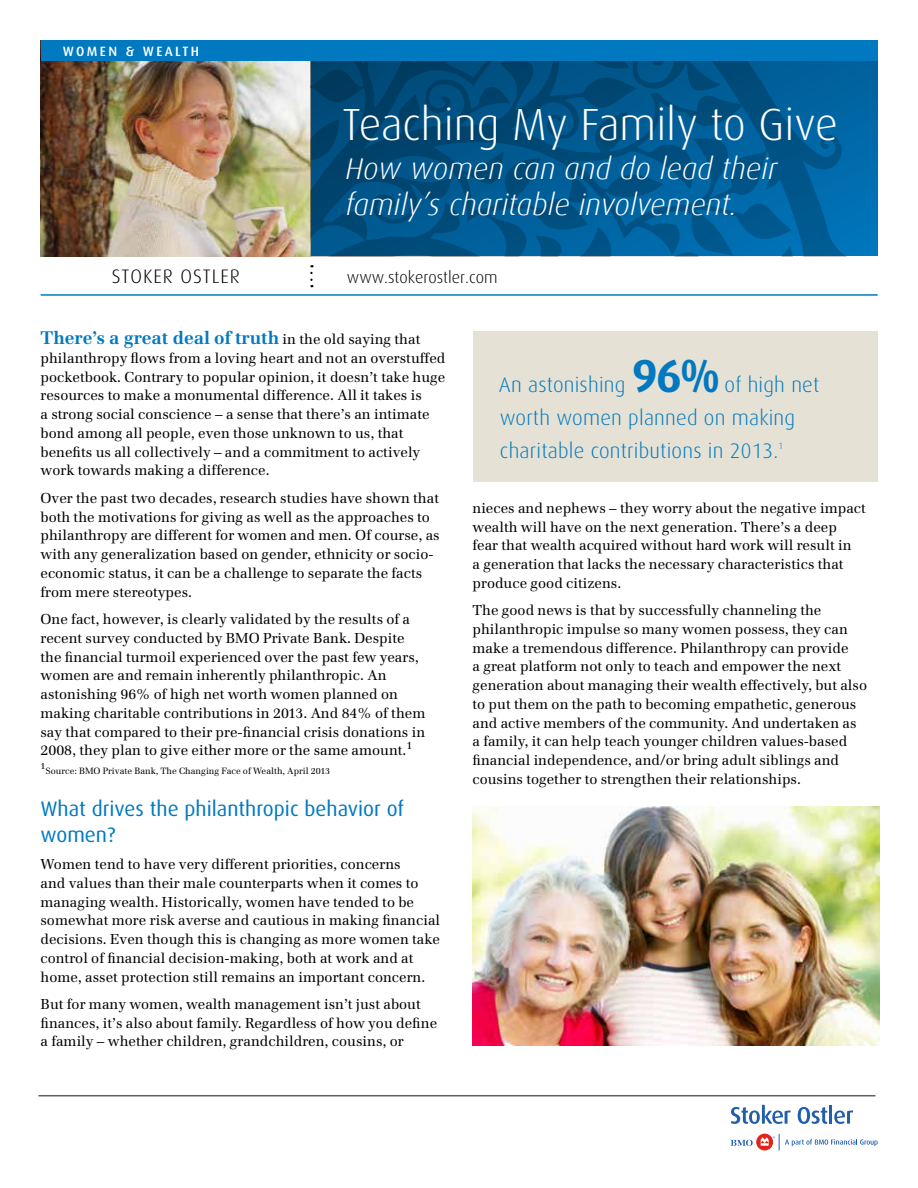
<style>
.page{position:relative;width:918px;height:1188px;background:#fff}
.page>*{position:absolute;margin:0;border:0;box-sizing:border-box;transform-origin:0 0}
.t1{font:300 45px "Dax";color:#fff}
.t2{font:italic 300 30px/36px "Dax";letter-spacing:.005em;color:#fff}
.t3{font:300 21px/33px "Dax";letter-spacing:.01em;color:#0079c1}
.t4{font:21px/25.2px "Dax";color:#0079c1}
.t5{font:300 19.5px "Dax";letter-spacing:.05em;color:#000}
.t6{font:700 18px "Emona";color:#0079c1}
.t7{font:300 16.5px "Dax";color:#000}
.t8{font:14.25px/18.8px "Emona";color:#000}
.t9{font:500 13.5px "Dax";letter-spacing:.175em;color:#fff}
.t10{font:9px "Emona";color:#000}
.t11{font:300 9px "Dax";color:#0079c1}
.s1{font-weight:400;font-size:14.25px;color:#000}
.s2{font-weight:700;font-size:46.5px}
</style>
<div class="page">
<img style="left:472px;top:806px;width:407px;height:240px">
<img style="left:40px;top:40px;width:270px;height:216px">
<hr style="left:41px;top:294px;width:837px;height:2px;background:#0079c1">
<svg style="left:310px;top:273px;width:3px;height:14px"></svg>
<svg style="left:855px;top:61px;width:23px;height:195px;background:#006bad"></svg>
<svg style="left:311px;top:61px;width:544px;height:195px;background:#005589"></svg>
<div style="left:41px;top:40px;width:837px;height:21px;background:#0079c1"></div>
<hr style="left:38px;top:1095px;width:837px;height:1px;background:#5f6062">
<div style="left:473px;top:332px;width:405px;height:150px;background:#e5e1d5"></div>
<svg style="left:731px;top:1105px;width:60px;height:19px"></svg>
<svg style="left:798px;top:1107px;width:29px;height:17px"></svg>
<hr style="left:829px;top:1105px;width:3px;height:19px;background:#215eac">
<svg style="left:834px;top:1110px;width:19px;height:14px"></svg>
<svg style="left:731px;top:1140px;width:22px;height:6px"></svg>
<svg style="left:756px;top:1134px;width:17px;height:16px"></svg>
<svg style="left:761px;top:1134px;width:117px;height:16px"></svg>
<p class="t9" style="left:63px;top:43px;width:138px">WOMEN &amp; WEALTH</p>
<h1 class="t1" style="left:342px;top:100px;width:497px">Teaching My Family to Give</h1>
<h2 class="t2" style="left:345px;top:151px;width:433px">How women can and do lead their family’s charitable involvement.</h2>
<h3 class="t5" style="left:112px;top:266px;width:130px">Stoker Ostler</h3>
<p class="t7" style="left:347px;top:268px;width:152px">www.stokerostler.com</p>
<p class="t6" style="left:40px;top:327px;width:381px">There’s a great deal of truth <span class="s1">in the old saying that</span></p>
<p class="t8" style="left:41px;top:349px;width:407px">philanthropy flows from a loving heart and not an overstuffed pocketbook. Contrary to popular opinion, it doesn’t take huge resources to make a monumental difference. All it takes is<br>a strong social conscience – a sense that there’s an intimate bond among all people, even those unknown to us, that benefits us all collectively – and a commitment to actively work towards making a difference.</p>
<p class="t8" style="left:41px;top:488px;width:401px">Over the past two decades, research studies have shown that both the motivations for giving as well as the approaches to philanthropy are different for women and men. Of course, as with any generalization based on gender, ethnicity or socio&shy;economic status, it can be a challenge to separate the facts from mere stereotypes.</p>
<p class="t8" style="left:41px;top:610px;width:386px">One fact, however, is clearly validated by the results of a recent survey conducted by BMO Private Bank. Despite the financial turmoil experienced over the past few years, women are and remain inherently philanthropic. An astonishing 96% of high net worth women planned on making charitable contributions in 2013. And 84% of them say that compared to their pre-financial crisis donations in 2008, they plan to give either more or the same amount.<sup>1</sup></p>
<p class="t10" style="left:40px;top:761px;width:7px">1</p>
<p class="t10" style="left:46px;top:765px;width:286px">Source: BMO Private Bank, The Changing Face of Wealth, April 2013</p>
<h3 class="t4" style="left:40px;top:797px;width:365px">What drives the philanthropic behavior of women?</h3>
<p class="t8" style="left:40px;top:855px;width:401px">Women tend to have very different priorities, concerns<br>and values than their male counterparts when it comes to managing wealth. Historically, women have tended to be somewhat more risk averse and cautious in making financial decisions. Even though this is changing as more women take control of financial decision-making, both at work and at home, asset protection still remains an important concern.</p>
<p class="t8" style="left:40px;top:995px;width:398px">But for many women, wealth management isn’t just about finances, it’s also about family. Regardless of how you define a family – whether children, grandchildren, cousins, or</p>
<h3 class="t3" style="left:499px;top:368px;width:322px">An astonishing <span class="s2">96%</span> of high net worth women planned on making charitable contributions in 2013.</h3>
<p class="t11" style="left:779px;top:440px;width:6px">1</p>
<p class="t8" style="left:473px;top:498px;width:395px">nieces and nephews – they worry about the negative impact wealth will have on the next generation. There’s a deep fear that wealth acquired without hard work will result in<br>a generation that lacks the necessary characteristics that produce good citizens.</p>
<p class="t8" style="left:473px;top:601px;width:396px">The good news is that by successfully channeling the philanthropic impulse so many women possess, they can make a tremendous difference. Philanthropy can provide<br>a great platform not only to teach and empower the next generation about managing their wealth effectively, but also to put them on the path to becoming empathetic, generous and active members of the community. And undertaken as a family, it can help teach younger children values-based financial independence, and/or bring adult siblings and cousins together to strengthen their relationships.</p>
</div>
